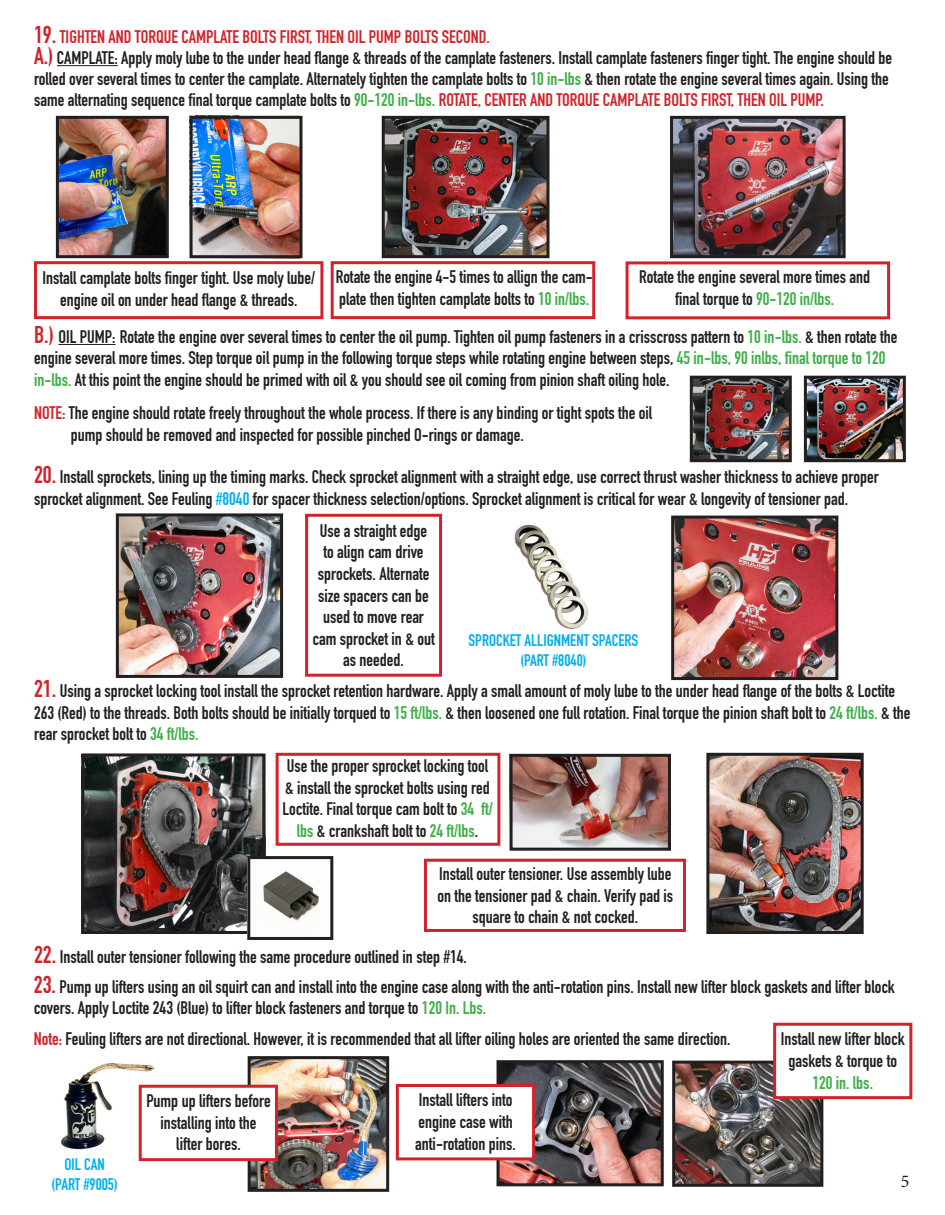
<style>
.page{position:relative;width:945px;height:1215px;background:#fff}
.page>*{position:absolute;margin:0;border:0;box-sizing:border-box;transform-origin:0 0}
.t1{font:700 18px/21.6px "DIN Condensed";color:#231f20}
.t2{font:700 18px "DIN Condensed";color:#d1232a}
.t3{font:18px "Minion Pro";color:#231f20}
.t4{font:700 16.5px "DIN Condensed";color:#00aeef}
.s1{font-size:24px}
.s2{font-size:24px;color:#d1232a}
.s3{color:#40ae49}
.s4{color:#d1232a}
.s5{color:#00aeef}
</style>
<div class="page">
<hr style="left:58px;top:344px;width:58px;height:1px;background:#231f20">
<hr style="left:57px;top:65px;width:61px;height:1px;background:#231f20">
<img style="left:120px;top:517px;width:159px;height:157px">
<div style="left:116px;top:513px;width:167px;height:165px;border:3px solid #231f20"></div>
<div style="left:305px;top:514px;width:137px;height:163px;border:3px solid #d1232a"></div>
<img style="left:710px;top:757px;width:150px;height:173px">
<div style="left:706px;top:753px;width:158px;height:181px;border:3px solid #231f20"></div>
<div style="left:276px;top:753px;width:224px;height:93px;border:3px solid #d1232a"></div>
<div style="left:424px;top:859px;width:262px;height:73px;border:3px solid #d1232a"></div>
<img style="left:514px;top:524px;width:75px;height:105px">
<img style="left:189px;top:116px;width:109px;height:142px">
<img style="left:60px;top:120px;width:105px;height:134px">
<div style="left:56px;top:116px;width:113px;height:142px;border:3px solid #231f20"></div>
<div style="left:190px;top:116px;width:112px;height:142px;border:3px solid #231f20"></div>
<img style="left:386px;top:120px;width:160px;height:134px">
<div style="left:382px;top:116px;width:168px;height:142px;border:3px solid #231f20"></div>
<img style="left:694px;top:380px;width:94px;height:78px">
<div style="left:690px;top:376px;width:102px;height:86px;border:3px solid #231f20"></div>
<img style="left:808px;top:380px;width:94px;height:78px">
<div style="left:804px;top:376px;width:102px;height:86px;border:3px solid #231f20"></div>
<img style="left:674px;top:120px;width:168px;height:134px">
<div style="left:670px;top:116px;width:176px;height:142px;border:3px solid #231f20"></div>
<div style="left:34px;top:261px;width:289px;height:58px;border:3px solid #d1232a"></div>
<div style="left:331px;top:261px;width:264px;height:58px;border:3px solid #d1232a"></div>
<div style="left:626px;top:261px;width:264px;height:58px;border:3px solid #d1232a"></div>
<img style="left:85px;top:757px;width:176px;height:173px">
<div style="left:81px;top:753px;width:184px;height:181px;border:3px solid #231f20"></div>
<img style="left:251px;top:860px;width:68px;height:74px">
<div style="left:247px;top:856px;width:86px;height:84px;border:3px solid #231f20"></div>
<img style="left:514px;top:758px;width:153px;height:89px">
<div style="left:510px;top:754px;width:161px;height:97px;border:3px solid #231f20"></div>
<img style="left:675px;top:520px;width:159px;height:156px">
<div style="left:671px;top:516px;width:167px;height:164px;border:3px solid #231f20"></div>
<img style="left:61px;top:1063px;width:100px;height:89px">
<img style="left:252px;top:1060px;width:133px;height:128px">
<div style="left:248px;top:1056px;width:141px;height:136px;border:3px solid #231f20"></div>
<div style="left:139px;top:1085px;width:139px;height:76px;background:#fff;border:3px solid #d1232a"></div>
<img style="left:501px;top:1064px;width:159px;height:118px">
<div style="left:497px;top:1060px;width:167px;height:126px;border:3px solid #231f20"></div>
<img style="left:676px;top:1065px;width:143px;height:118px">
<div style="left:672px;top:1061px;width:151px;height:126px;border:3px solid #231f20"></div>
<div style="left:773px;top:1023px;width:139px;height:76px;background:#fff;border:3px solid #d1232a"></div>
<div style="left:396px;top:1084px;width:139px;height:76px;background:#fff;border:3px solid #d1232a"></div>
<p class="t2" style="left:34px;top:24px;width:457px"><span class="s1">19.</span> TIGHTEN AND TORQUE CAMPLATE BOLTS FIRST, THEN OIL PUMP BOLTS SECOND.</p>
<p class="t1" style="left:34px;top:47px;width:860px;line-height:21px"><span class="s2">A.)</span> CAMPLATE: Apply moly lube to the under head flange &amp; threads of the camplate fasteners. Install camplate fasteners finger tight. The engine should be rolled over several times to center the camplate. Alternately tighten the camplate bolts to <span class="s3">10 in-lbs</span> &amp; then rotate the engine several times again. Using the same alternating sequence final torque camplate bolts to <span class="s3">90-120 in-lbs.</span> <span class="s4">ROTATE, CENTER AND TORQUE CAMPLATE BOLTS FIRST, THEN OIL PUMP.</span></p>
<p class="t1" style="left:43px;top:267px;width:274px;text-align:center">Install camplate bolts finger tight. Use moly lube/ engine oil on under head flange &amp; threads.</p>
<p class="t1" style="left:336px;top:266px;width:259px">Rotate the engine 4-5 times to allign the cam&shy;plate then tighten camplate bolts to <span class="s3">10 in/lbs.</span></p>
<p class="t1" style="left:639px;top:266px;width:232px;text-align:center">Rotate the engine several more times and final torque to <span class="s3">90-120 in/lbs.</span></p>
<p class="t1" style="left:34px;top:325px;width:865px"><span class="s2">B.)</span> OIL PUMP: Rotate the engine over several times to center the oil pump. Tighten oil pump fasteners in a crisscross pattern to <span class="s3">10 in-lbs.</span> &amp; then rotate the engine several more times. Step torque oil pump in the following torque steps while rotating engine between steps, <span class="s3">45 in-lbs, 90 inlbs, final torque to 120 in-lbs.</span> At this point the engine should be primed with oil &amp; you should see oil coming from pinion shaft oiling hole.</p>
<p class="t1" style="left:34px;top:402px;width:620px"><span class="s4">NOTE:</span> The engine should rotate freely throughout the whole process. If there is any binding or tight spots the oil</p>
<p class="t1" style="left:71px;top:424px;width:455px">pump should be removed and inspected for possible pinched O-rings or damage.</p>
<p class="t1" style="left:34px;top:466px;width:846px"><span class="s2">20.</span> Install sprockets, lining up the timing marks. Check sprocket alignment with a straight edge, use correct thrust washer thickness to achieve proper sprocket alignment. See Feuling <span class="s5">#8040</span> for spacer thickness selection/options. Sprocket alignment is critical for wear &amp; longevity of tensioner pad.</p>
<p class="t1" style="left:313px;top:520px;width:124px;text-align:center">Use a straight edge<br>to align cam drive sprockets. Alternate size spacers can be used to move rear cam sprocket in &amp; out as needed.</p>
<p class="t4" style="left:469px;top:629px;width:171px">SPROCKET ALLIGNMENT SPACERS</p>
<p class="t4" style="left:520px;top:649px;width:68px">(PART #8040)</p>
<p class="t1" style="left:34px;top:680px;width:878px"><span class="s2">21.</span> Using a sprocket locking tool install the sprocket retention hardware. Apply a small amount of moly lube to the under head flange of the bolts &amp; Loctite<br>263 (Red) to the threads. Both bolts should be initially torqued to <span class="s3">15 ft/lbs.</span> &amp; then loosened one full rotation. Final torque the pinion shaft bolt to <span class="s3">24 ft/lbs.</span> &amp; the rear sprocket bolt to <span class="s3">34 ft/lbs.</span></p>
<p class="t1" style="left:282px;top:755px;width:212px;text-align:center">Use the proper sprocket locking tool &amp; install the sprocket bolts using red Loctite. Final torque cam bolt to <span class="s3">34 ft/ lbs</span> &amp; crankshaft bolt to <span class="s3">24 ft/lbs</span>.</p>
<p class="t1" style="left:438px;top:863px;width:237px;text-align:center">Install outer tensioner. Use assembly lube on the tensioner pad &amp; chain. Verify pad is square to chain &amp; not cocked.</p>
<p class="t1" style="left:34px;top:946px;width:434px"><span class="s2">22.</span> Install outer tensioner following the same procedure outlined in step #14.</p>
<p class="t1" style="left:34px;top:975px;width:863px"><span class="s2">23.</span> Pump up lifters using an oil squirt can and install into the engine case along with the anti-rotation pins. Install new lifter block gaskets and lifter block covers. Apply Loctite 243 (Blue) to lifter block fasteners and torque to <span class="s3">120 In. Lbs.</span></p>
<p class="t1" style="left:34px;top:1028px;width:698px"><span class="s4">Note:</span> Feuling lifters are not directional. However, it is recommended that all lifter oiling holes are oriented the same direction.</p>
<p class="t1" style="left:781px;top:1028px;width:125px;text-align:center">Install new lifter block gaskets &amp; torque to<br><span class="s3">120 in. lbs.</span></p>
<p class="t4" style="left:65px;top:1153px;width:42px">OIL CAN</p>
<p class="t4" style="left:52px;top:1173px;width:68px">(PART #9005)</p>
<p class="t1" style="left:146px;top:1090px;width:126px;text-align:center">Pump up lifters before installing into the lifter bores.</p>
<p class="t1" style="left:415px;top:1089px;width:102px">Install lifters into engine case with anti-rotation pins.</p>
<p class="t3" style="left:901px;top:1169px;width:10px">5</p>
</div>
